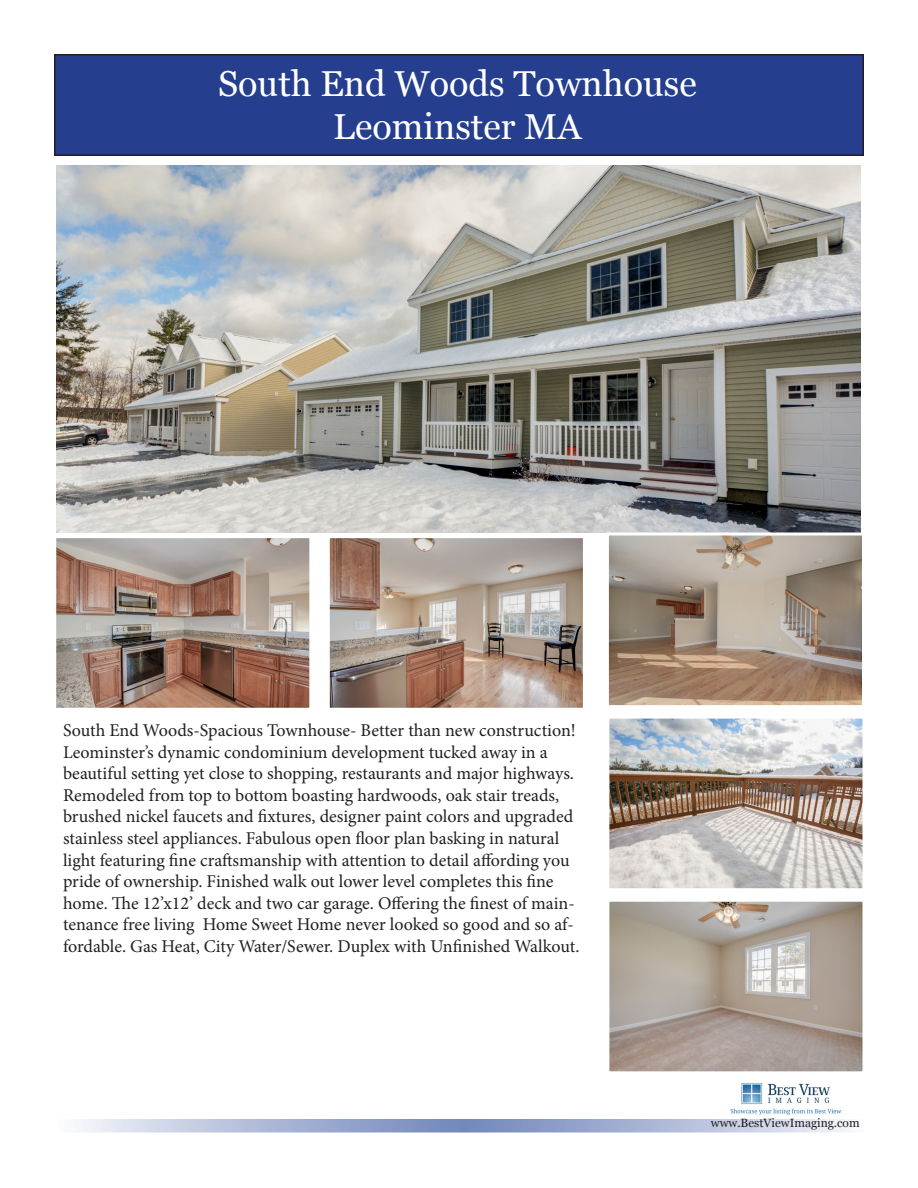
<style>
.page{position:relative;width:918px;height:1188px;background:#fff}
.page>*{position:absolute;margin:0;border:0;box-sizing:border-box;transform-origin:0 0}
.t1{font:36px "Georgia";color:#fff}
.t2{font:18px/21.6px "Minion Pro";letter-spacing:-.005em;color:#231f20}
.t3{font:12px "Georgia";color:#231f20}
</style>
<div class="page">
<div style="left:55px;top:55px;width:808px;height:100px;background:#253f8e"></div>
<div style="left:54px;top:54px;width:810px;height:102px;border:2px solid #231f20"></div>
<img style="left:56px;top:165px;width:805px;height:367px">
<img style="left:57px;top:539px;width:251px;height:168px">
<div style="left:53px;top:535px;width:259px;height:176px;border:3px solid #fff"></div>
<img style="left:610px;top:536px;width:251px;height:168px">
<div style="left:606px;top:532px;width:259px;height:176px;border:3px solid #fff"></div>
<img style="left:331px;top:539px;width:251px;height:168px">
<div style="left:327px;top:535px;width:259px;height:176px;border:3px solid #fff"></div>
<img style="left:610px;top:720px;width:252px;height:167px">
<div style="left:606px;top:716px;width:260px;height:175px;border:3px solid #fff"></div>
<img style="left:610px;top:903px;width:252px;height:167px">
<div style="left:606px;top:899px;width:260px;height:175px;border:3px solid #fff"></div>
<svg style="left:80px;top:1121px;width:767px;height:10px;background:#aeb9d8"></svg>
<div style="left:54px;top:1118px;width:812px;height:16px;border:2px solid #fff"></div>
<img style="left:730px;top:1083px;width:112px;height:32px">
<p class="t1" style="left:218px;top:57px;width:480px">South End Woods Townhouse</p>
<p class="t1" style="left:333px;top:100px;width:250px">Leominster MA</p>
<p class="t2" style="left:63px;top:720px;width:518px">South End Woods-Spacious Townhouse- Better than new construction!<br>Leominster’s dynamic condominium development tucked away in a beautiful setting yet close to shopping, restaurants and major highways.<br>Remodeled from top to bottom boasting hardwoods, oak stair treads, brushed nickel faucets and fixtures, designer paint colors and upgraded stainless steel appliances. Fabulous open floor plan basking in natural light featuring fine craftsmanship with attention to detail affording you pride of ownership. Finished walk out lower level completes this fine home. The 12’x12’ deck and two car garage. Offering the finest of main&shy;tenance free living Home Sweet Home never looked so good and so af&shy;fordable. Gas Heat, City Water/Sewer. Duplex with Unfinished Walkout.</p>
<p class="t3" style="left:711px;top:1114px;width:150px">www.BestViewImaging.com</p>
</div>
